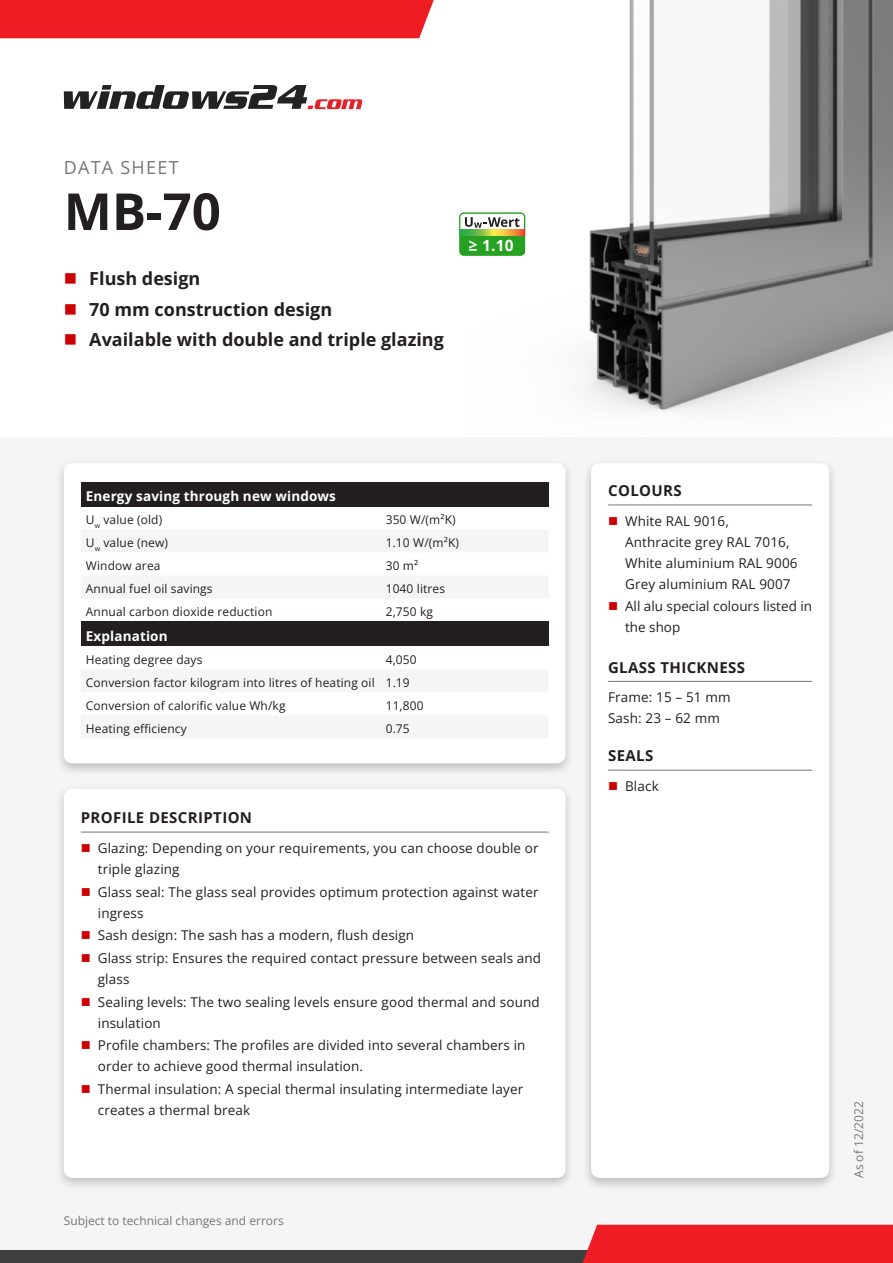
<style>
.page{position:relative;width:893px;height:1263px;background:#fff}
.page>*{position:absolute;margin:0;border:0;box-sizing:border-box;transform-origin:0 0}
.Titel{font:700 51px "Open Sans";color:#231f20}
.t1{font:700 18px "Open Sans";color:#231f20}
.Datenblatt{font:18px "Open Sans";letter-spacing:.07em;color:#757575}
.t2{font:700 15.45px "Open Sans";color:#fff}
.t3{font:700 15px "Open Sans";letter-spacing:.025em;color:#231f20}
.t4{font:13.5px/21px "Open Sans";letter-spacing:.01em;color:#231f20}
.t5{font:700 13.5px "Open Sans";letter-spacing:.01em;color:#fff}
.Tabellentext{font:12px "Open Sans";letter-spacing:.01em;color:#231f20}
.t6{font:12px "Open Sans";color:#757575}
</style>
<div class="page">
<img style="left:525px;top:0;width:368px;height:412px">
<div style="left:460px;top:213px;width:65px;height:42px;background:#26a121;border-radius:4px"></div>
<div style="left:459px;top:213px;width:66px;height:43px;border:1px solid #26a121;border-radius:4px"></div>
<svg style="left:459px;top:212px;width:67px;height:39px"></svg>
<svg style="left:460px;top:230px;width:64px;height:6px"></svg>
<div style="left:0;top:438px;width:893px;height:825px;background:#f5f5f5"></div>
<div style="left:0;top:1250px;width:893px;height:13px;background:#3e3e3f"></div>
<div style="left:583px;top:1225px;width:310px;height:38px;background:#ed1d23"></div>
<div style="left:55px;top:458px;width:520px;height:318px;background:#231f20;opacity:.25"></div>
<div style="left:64px;top:463px;width:502px;height:300px;background:#fff;border-radius:9px"></div>
<div style="left:81px;top:482px;width:468px;height:24px;background:#231f20"></div>
<div style="left:81px;top:621px;width:468px;height:25px;background:#231f20"></div>
<div style="left:55px;top:784px;width:520px;height:407px;background:#231f20;opacity:.25"></div>
<div style="left:64px;top:789px;width:502px;height:389px;background:#fff;border-radius:9px"></div>
<hr style="left:81px;top:832px;width:468px;height:1px;background:#757575">
<div style="left:582px;top:458px;width:257px;height:733px;background:#231f20;opacity:.25"></div>
<div style="left:591px;top:463px;width:238px;height:715px;background:#fff;border-radius:9px"></div>
<hr style="left:608px;top:505px;width:204px;height:1px;background:#757575">
<hr style="left:608px;top:681px;width:204px;height:1px;background:#757575">
<hr style="left:608px;top:770px;width:204px;height:1px;background:#757575">
<svg style="left:64px;top:85px;width:298px;height:24px"></svg>
<div style="left:0;top:0;width:434px;height:38px;background:#ed1d23"></div>
<p class="Datenblatt" style="left:64px;top:156px;width:116px">DATA SHEET</p>
<p class="Titel" style="left:64px;top:177px;width:159px">MB-70</p>
<p class="t1" style="left:89px;top:267px;width:113px">Flush design</p>
<p class="t1" style="left:89px;top:297px;width:244px">70 mm construction design</p>
<p class="t1" style="left:89px;top:327px;width:356px">Available with double and triple glazing</p>
<p class="t2" style="left:482px;top:235px;width:33px">1.10</p>
<p class="t5" style="left:86px;top:487px;width:252px">Energy saving through new windows</p>
<p class="Tabellentext" style="left:86px;top:512px;width:78px">U<sub>w</sub> value (old)</p>
<p class="Tabellentext" style="left:386px;top:512px;width:72px">350 W/(m²K)</p>
<p class="Tabellentext" style="left:86px;top:535px;width:84px">U<sub>w</sub> value (new)</p>
<p class="Tabellentext" style="left:386px;top:535px;width:75px">1.10 W/(m²K)</p>
<p class="Tabellentext" style="left:86px;top:558px;width:76px">Window area</p>
<p class="Tabellentext" style="left:386px;top:558px;width:34px">30 m²</p>
<p class="Tabellentext" style="left:86px;top:581px;width:128px">Annual fuel oil savings</p>
<p class="Tabellentext" style="left:386px;top:581px;width:61px">1040 litres</p>
<p class="Tabellentext" style="left:86px;top:604px;width:188px">Annual carbon dioxide reduction</p>
<p class="Tabellentext" style="left:386px;top:604px;width:49px">2,750 kg</p>
<p class="t5" style="left:86px;top:627px;width:83px">Explanation</p>
<p class="Tabellentext" style="left:86px;top:651px;width:118px">Heating degree days</p>
<p class="Tabellentext" style="left:386px;top:651px;width:33px">4,050</p>
<p class="Tabellentext" style="left:86px;top:674px;width:290px">Conversion factor kilogram into litres of heating oil</p>
<p class="Tabellentext" style="left:386px;top:674px;width:26px">1.19</p>
<p class="Tabellentext" style="left:86px;top:698px;width:201px">Conversion of calorific value Wh/kg</p>
<p class="Tabellentext" style="left:386px;top:698px;width:40px">11,800</p>
<p class="Tabellentext" style="left:86px;top:721px;width:102px">Heating efficiency</p>
<p class="Tabellentext" style="left:386px;top:721px;width:26px">0.75</p>
<p class="t3" style="left:81px;top:808px;width:173px">PROFILE DESCRIPTION</p>
<p class="t4" style="left:98px;top:837px;width:442px">Glazing: Depending on your requirements, you can choose double or triple glazing</p>
<p class="t4" style="left:98px;top:881px;width:442px">Glass seal: The glass seal provides optimum protection against water ingress</p>
<p class="t4" style="left:98px;top:924px;width:318px">Sash design: The sash has a modern, flush design</p>
<p class="t4" style="left:98px;top:947px;width:445px">Glass strip: Ensures the required contact pressure between seals and glass</p>
<p class="t4" style="left:98px;top:991px;width:444px">Sealing levels: The two sealing levels ensure good thermal and sound insulation</p>
<p class="t4" style="left:98px;top:1035px;width:429px">Profile chambers: The profiles are divided into several chambers in order to achieve good thermal insulation.</p>
<p class="t4" style="left:98px;top:1078px;width:427px">Thermal insulation: A special thermal insulating intermediate layer creates a thermal break</p>
<p class="t6" style="left:64px;top:1212px;width:221px">Subject to technical changes and errors</p>
<p class="t3" style="left:608px;top:480px;width:75px">COLOURS</p>
<p class="t4" style="left:625px;top:510px;width:174px">White RAL 9016,<br>Anthracite grey RAL 7016,<br>White aluminium RAL 9006<br>Grey aluminium RAL 9007</p>
<p class="t4" style="left:625px;top:596px;width:189px">All alu special colours listed in the shop</p>
<p class="t3" style="left:608px;top:657px;width:139px">GLASS THICKNESS</p>
<p class="t4" style="left:608px;top:686px;width:124px">Frame: 15 – 51 mm</p>
<p class="t4" style="left:608px;top:707px;width:113px">Sash: 23 – 62 mm</p>
<p class="t3" style="left:608px;top:746px;width:47px">SEALS</p>
<p class="t4" style="left:625px;top:775px;width:35px">Black</p>
<p class="t6" style="left:851px;top:1178px;width:78px;rotate:-90deg">As of 12/2022</p>
</div>
